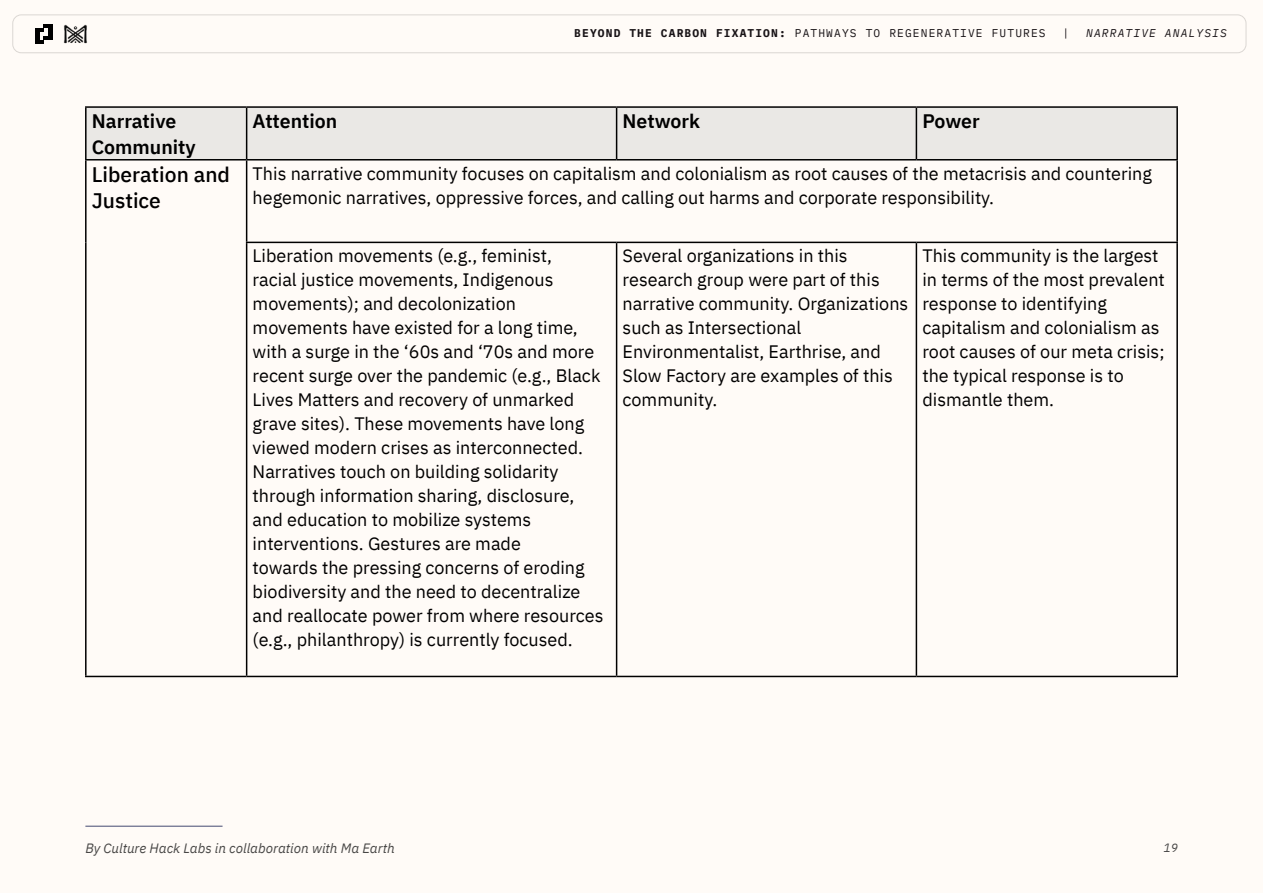
<style>
.page{position:relative;width:1263px;height:893px;background:#fffbf7}
.page>*{position:absolute;margin:0;border:0;box-sizing:border-box;transform-origin:0 0}
.t1{font:500 21px/25.5px "IBM Plex Sans";color:#000}
.Body_Copy{font:600 19.5px/25.5px "IBM Plex Sans";color:#000}
.Body_Copy-2{font:18px/24px "IBM Plex Sans";color:#000}
.t2{font:italic 13.5px "IBM Plex Sans";color:#474645}
.t3{font:italic 12px "IBM Plex Sans";color:#454444}
.t4{font:11.25px "IBM Plex Mono";letter-spacing:.1em;color:#181316}
.t5{font:italic 11.25px "IBM Plex Mono";letter-spacing:.1em;color:#181316}
.s1{font-weight:700}
</style>
<div class="page">
<hr style="left:85px;top:826px;width:138px;height:1px;background:#444971">
<div style="left:12px;top:15px;width:1234px;height:38px;border:1px solid #dbd7d3;border-radius:9px"></div>
<div style="left:48px;top:24px;width:5px;height:16px;background:#000"></div>
<div style="left:35px;top:28px;width:5px;height:15px;background:#000"></div>
<svg style="left:40px;top:24px;width:8px;height:19px"></svg>
<img style="left:63px;top:24px;width:24px;height:20px">
<div style="left:87px;top:108px;width:1089px;height:51px;background:#eae8e5"></div>
<hr style="left:85px;top:106px;width:162px;height:2px;background:#000">
<hr style="left:85px;top:108px;width:2px;height:51px;background:#000">
<hr style="left:247px;top:106px;width:370px;height:2px;background:#000">
<hr style="left:246px;top:108px;width:1px;height:51px;background:#000">
<hr style="left:617px;top:106px;width:299px;height:2px;background:#000">
<hr style="left:616px;top:108px;width:1px;height:51px;background:#000">
<hr style="left:916px;top:106px;width:262px;height:2px;background:#000">
<hr style="left:916px;top:108px;width:1px;height:51px;background:#000">
<hr style="left:1176px;top:108px;width:2px;height:51px;background:#000">
<hr style="left:85px;top:159px;width:162px;height:2px;background:#000">
<hr style="left:85px;top:161px;width:2px;height:81px;background:#000">
<hr style="left:247px;top:159px;width:370px;height:2px;background:#000">
<hr style="left:246px;top:161px;width:1px;height:81px;background:#000">
<hr style="left:617px;top:159px;width:299px;height:2px;background:#000">
<hr style="left:916px;top:159px;width:262px;height:2px;background:#000">
<hr style="left:1176px;top:161px;width:2px;height:81px;background:#000">
<hr style="left:85px;top:242px;width:2px;height:434px;background:#000">
<hr style="left:246px;top:242px;width:371px;height:1px;background:#000">
<hr style="left:246px;top:243px;width:1px;height:433px;background:#000">
<hr style="left:617px;top:242px;width:299px;height:1px;background:#000">
<hr style="left:616px;top:243px;width:1px;height:433px;background:#000">
<hr style="left:916px;top:242px;width:262px;height:1px;background:#000">
<hr style="left:916px;top:243px;width:1px;height:433px;background:#000">
<hr style="left:1176px;top:243px;width:2px;height:433px;background:#000">
<hr style="left:85px;top:676px;width:162px;height:1px;background:#000">
<hr style="left:247px;top:676px;width:370px;height:1px;background:#000">
<hr style="left:617px;top:676px;width:299px;height:1px;background:#000">
<hr style="left:916px;top:676px;width:262px;height:1px;background:#000">
<p class="t4" style="left:574px;top:25px;width:473px"><span class="s1">BEYOND THE CARBON FIXATION:</span> PATHWAYS TO REGENERATIVE FUTURES</p>
<p class="t4" style="left:1062px;top:25px;width:8px">|</p>
<p class="t5" style="left:1086px;top:25px;width:142px">NARRATIVE ANALYSIS</p>
<p class="Body_Copy" style="left:92px;top:107px;width:105px">Narrative<br>Community</p>
<p class="Body_Copy" style="left:253px;top:107px;width:86px">Attention</p>
<p class="Body_Copy" style="left:623px;top:107px;width:79px">Network</p>
<p class="Body_Copy" style="left:922px;top:107px;width:59px">Power</p>
<h3 class="t1" style="left:92px;top:160px;width:140px">Liberation and<br>Justice</h3>
<p class="Body_Copy-2" style="left:253px;top:160px;width:901px">This narrative community focuses on capitalism and colonialism as root causes of the metacrisis and countering hegemonic narratives, oppressive forces, and calling out harms and corporate responsibility.</p>
<p class="Body_Copy-2" style="left:253px;top:243px;width:352px">Liberation movements (e.g., feminist,<br>racial justice movements, Indigenous movements); and decolonization movements have existed for a long time, with a surge in the ‘60s and ‘70s and more recent surge over the pandemic (e.g., Black Lives Matters and recovery of unmarked grave sites). These movements have long viewed modern crises as interconnected.<br>Narratives touch on building solidarity through information sharing, disclosure, and education to mobilize systems interventions. Gestures are made<br>towards the pressing concerns of eroding biodiversity and the need to decentralize and reallocate power from where resources (e.g., philanthropy) is currently focused.</p>
<p class="Body_Copy-2" style="left:623px;top:243px;width:287px">Several organizations in this research group were part of this narrative community. Organizations such as Intersectional<br>Environmentalist, Earthrise, and<br>Slow Factory are examples of this community.</p>
<p class="Body_Copy-2" style="left:922px;top:243px;width:244px">This community is the largest in terms of the most prevalent response to identifying capitalism and colonialism as root causes of our meta crisis; the typical response is to dismantle them.</p>
<p class="t2" style="left:85px;top:838px;width:311px">By Culture Hack Labs in collaboration with Ma Earth</p>
<p class="t3" style="left:1163px;top:838px;width:16px">19</p>
</div>
